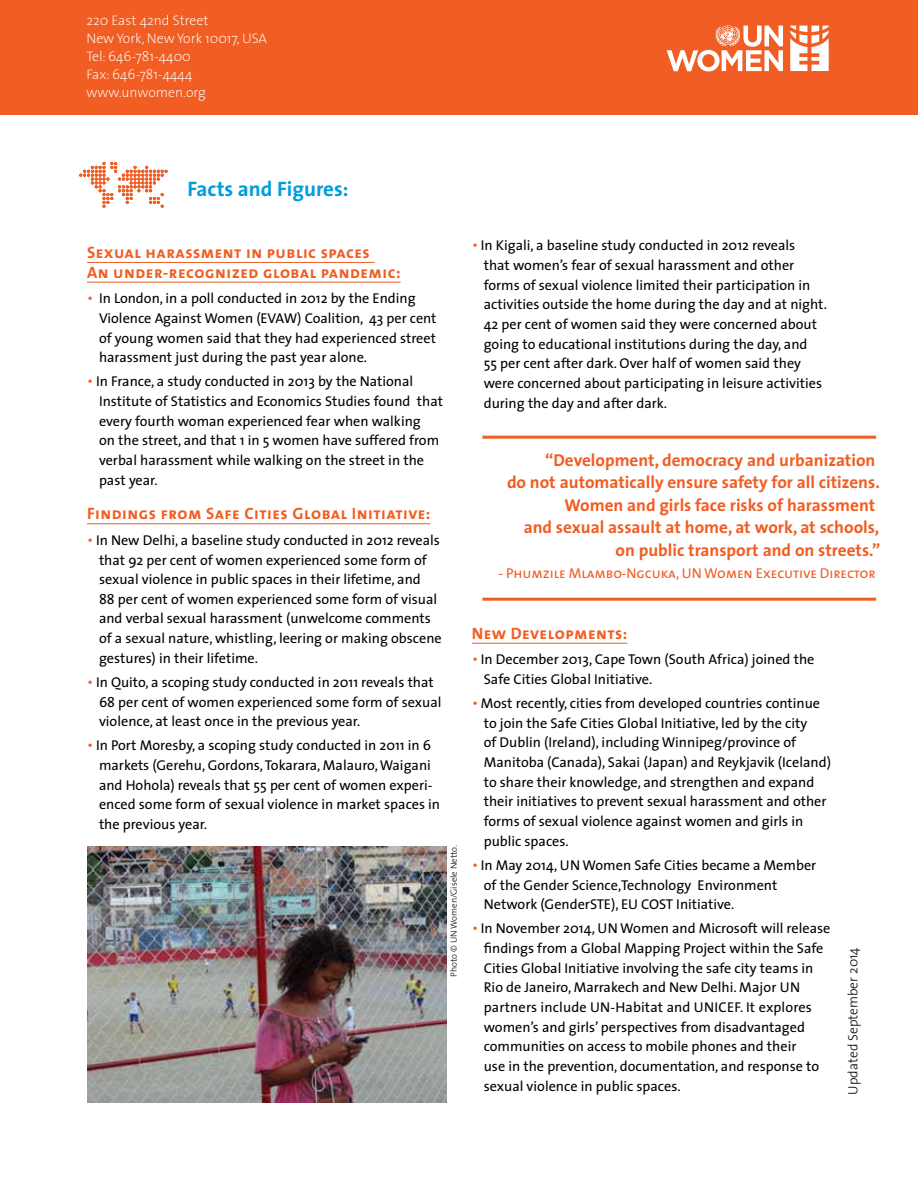
<style>
.page{position:relative;width:918px;height:1188px;background:#fff}
.page>*{position:absolute;margin:0;border:0;box-sizing:border-box;transform-origin:0 0}
.t1{font:700 21px "The Sans";color:#009ddc}
.t2{font:700 17.25px "The Sans";color:#f15d22}
.t3{font:16.5px/19.6px "The Sans Bold Caps";letter-spacing:.03em;color:#f15d22}
.t4{font:14.25px/19.6px "The Sans";color:#000}
.t5{font:14.25px "The Sans Caps";letter-spacing:-.005em;color:#f15d22}
.t6{font:200 13.8px/18px "The Sans";color:#fff}
.t7{font:300 13.5px "The Sans";color:#000}
.t8{font:300 9px "The Sans";color:#000}
.s1{font-weight:300;font-size:16.5px;color:#f15d22}
</style>
<div class="page">
<div style="left:0;top:0;width:918px;height:115px;background:#f15d22"></div>
<svg style="left:667px;top:25px;width:116px;height:46px"></svg>
<svg style="left:790px;top:26px;width:39px;height:45px"></svg>
<hr style="left:87px;top:262px;width:287px;height:1px;background:#f15d22">
<hr style="left:87px;top:282px;width:314px;height:1px;background:#f15d22">
<hr style="left:87px;top:523px;width:343px;height:1px;background:#f15d22">
<hr style="left:472px;top:643px;width:155px;height:1px;background:#f15d22">
<svg style="left:79px;top:162px;width:89px;height:46px"></svg>
<img style="left:87px;top:847px;width:359px;height:255px">
<hr style="left:482px;top:436px;width:394px;height:3px;background:#f15d22">
<hr style="left:482px;top:598px;width:394px;height:3px;background:#f15d22">
<p class="t6" style="left:86px;top:11px;width:182px">220 East 42nd Street<br>New York, New York 10017, USA<br>Tel: 646-781-4400<br>Fax: 646-781-4444 www.unwomen.org</p>
<h1 class="t1" style="left:188px;top:171px;width:163px">Facts and Figures:</h1>
<p class="t3" style="left:87px;top:242px;width:315px">Sexual harassment in public spaces<br>An under-recognized global pandemic:</p>
<p class="t4" style="left:99px;top:288px;width:339px;text-indent:-12px"><span class="s1">•</span> In London, in a poll conducted in 2012 by the Ending Violence Against Women (EVAW) Coalition, 43 per cent of young women said that they had experienced street harassment just during the past year alone.</p>
<p class="t4" style="left:99px;top:371px;width:345px;text-indent:-12px"><span class="s1">•</span> In France, a study conducted in 2013 by the National Institute of Statistics and Economics Studies found that every fourth woman experienced fear when walking<br>on the street, and that 1 in 5 women have suffered from verbal harassment while walking on the street in the past year.</p>
<p class="t3" style="left:87px;top:503px;width:345px">Findings from Safe Cities Global Initiative:</p>
<p class="t4" style="left:99px;top:530px;width:344px;text-indent:-12px"><span class="s1">•</span> In New Delhi, a baseline study conducted in 2012 reveals that 92 per cent of women experienced some form of sexual violence in public spaces in their lifetime, and<br>88 per cent of women experienced some form of visual and verbal sexual harassment (unwelcome comments of a sexual nature, whistling, leering or making obscene gestures) in their lifetime.</p>
<p class="t4" style="left:99px;top:672px;width:344px;text-indent:-12px"><span class="s1">•</span> In Quito, a scoping study conducted in 2011 reveals that<br>68 per cent of women experienced some form of sexual violence, at least once in the previous year.</p>
<p class="t4" style="left:99px;top:735px;width:343px;text-indent:-12px"><span class="s1">•</span> In Port Moresby, a scoping study conducted in 2011 in 6 markets (Gerehu, Gordons, Tokarara, Malauro, Waigani and Hohola) reveals that 55 per cent of women experi&shy;enced some form of sexual violence in market spaces in the previous year.</p>
<p class="t8" style="left:446px;top:977px;width:133px;rotate:-90deg">Photo © UN Women/Gisele Netto.</p>
<p class="t4" style="left:484px;top:235px;width:345px;text-indent:-12px"><span class="s1">•</span> In Kigali, a baseline study conducted in 2012 reveals<br>that women’s fear of sexual harassment and other forms of sexual violence limited their participation in activities outside the home during the day and at night.<br>42 per cent of women said they were concerned about going to educational institutions during the day, and<br>55 per cent after dark. Over half of women said they were concerned about participating in leisure activities during the day and after dark.</p>
<p class="t2" style="left:545px;top:445px;width:332px">“Development, democracy and urbanization</p>
<p class="t2" style="left:507px;top:468px;width:374px">do not automatically ensure safety for all citizens.</p>
<p class="t2" style="left:564px;top:490px;width:312px">Women and girls face risks of harassment</p>
<p class="t2" style="left:524px;top:513px;width:357px">and sexual assault at home, at work, at schools,</p>
<p class="t2" style="left:616px;top:535px;width:266px">on public transport and on streets.”</p>
<p class="t5" style="left:498px;top:562px;width:379px">- Phumzile Mlambo-Ngcuka, UN Women Executive Director</p>
<p class="t3" style="left:472px;top:623px;width:157px">New Developments:</p>
<p class="t4" style="left:484px;top:649px;width:332px;text-indent:-12px"><span class="s1">•</span> In December 2013, Cape Town (South Africa) joined the<br>Safe Cities Global Initiative.</p>
<p class="t4" style="left:484px;top:693px;width:349px;text-indent:-12px"><span class="s1">•</span>Most recently, cities from developed countries continue to join the Safe Cities Global Initiative, led by the city<br>of Dublin (Ireland), including Winnipeg/province of Manitoba (Canada), Sakai (Japan) and Reykjavik (Iceland) to share their knowledge, and strengthen and expand their initiatives to prevent sexual harassment and other forms of sexual violence against women and girls in public spaces.</p>
<p class="t4" style="left:484px;top:855px;width:334px;text-indent:-12px"><span class="s1">•</span> In May 2014, UN Women Safe Cities became a Member of the Gender Science,Technology Environment<br>Network (GenderSTE), EU COST Initiative.</p>
<p class="t4" style="left:484px;top:918px;width:348px;text-indent:-12px"><span class="s1">•</span> In November 2014, UN Women and Microsoft will release findings from a Global Mapping Project within the Safe Cities Global Initiative involving the safe city teams in Rio de Janeiro, Marrakech and New Delhi. Major UN partners include UN-Habitat and UNICEF. It explores women’s and girls’ perspectives from disadvantaged communities on access to mobile phones and their<br>use in the prevention, documentation, and response to sexual violence in public spaces.</p>
<p class="t7" style="left:842px;top:1095px;width:149px;rotate:-90deg">Updated September 2014</p>
</div>
